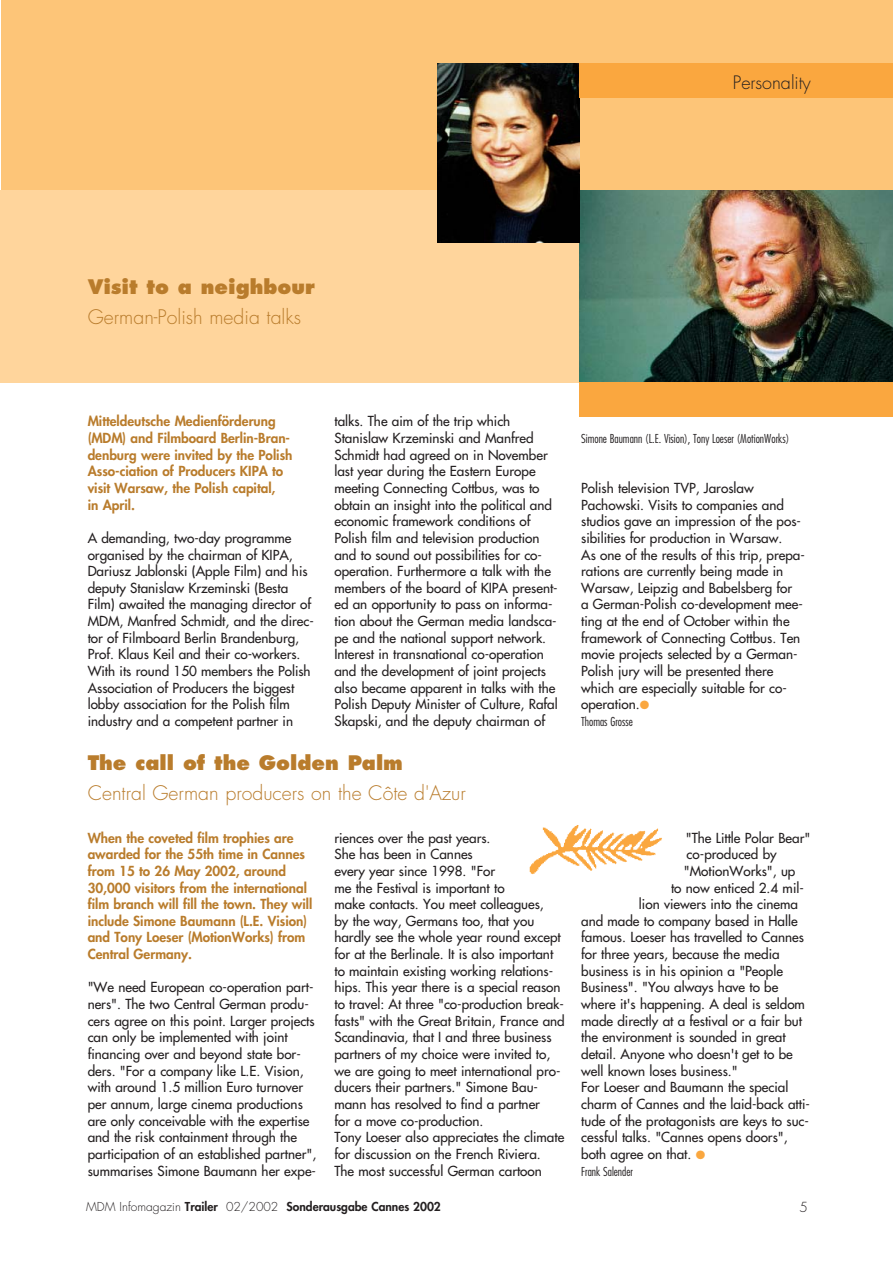
<style>
.page{position:relative;width:893px;height:1263px;background:#fff}
.page>*{position:absolute;margin:0;border:0;box-sizing:border-box;transform-origin:0 0}
.t1{font:300 19.5px "Futura";color:#b97c2c}
.t2{font:800 19.5px "Futura";color:#b97c2c}
.t3{font:300 18px "Futura";color:#231f20}
.t4{font:13.5px/16.6px "Futura";color:#231f20}
.t5{font:800 13.5px/16.6px "Futura";color:#b97c2c}
.t6{font:300 13.5px "Futura";color:#231f20}
.t7{font:300 condensed 12px "Futura";color:#231f20}
.t8{font:800 12px "Futura";color:#231f20}
.s1{color:#faa73f}
.s2{font-weight:300}
</style>
<div class="page">
<div style="left:1px;top:0;width:891px;height:383px;background:#fdc578"></div>
<div style="left:0;top:190px;width:892px;height:193px;background:#ffd59c"></div>
<img style="left:579px;top:190px;width:313px;height:193px">
<img style="left:437px;top:64px;width:142px;height:178px">
<div style="left:579px;top:64px;width:313px;height:34px;background:#faa73f"></div>
<div style="left:579px;top:383px;width:313px;height:34px;background:#faa73f"></div>
<img style="left:529px;top:825px;width:133px;height:50px">
<h2 class="t3" style="left:732px;top:74px;width:79px">Personality</h2>
<h1 class="t2" style="left:88px;top:278px;width:229px">Visit to a neighbour</h1>
<h1 class="t1" style="left:88px;top:308px;width:215px">German-Polish media talks</h1>
<p class="t5" style="left:88px;top:414px;width:206px">Mitteldeutsche Medienförderung (MDM) and Filmboard Berlin-Bran&shy;denburg were invited by the Polish<br>Asso-ciation of Producers KIPA to visit Warsaw, the Polish capital,<br>in April.</p>
<p class="t4" style="left:88px;top:530px;width:228px">A demanding, two-day programme organised by the chairman of KIPA, Dariusz Jablonski (Apple Film) and his deputy Stanislaw Krzeminski (Besta Film) awaited the managing director of MDM, Manfred Schmidt, and the direc&shy;tor of Filmboard Berlin Brandenburg, Prof. Klaus Keil and their co-workers.<br>With its round 150 members the Polish Association of Producers the biggest lobby association for the Polish film industry and a competent partner in</p>
<p class="t4" style="left:334px;top:414px;width:225px">talks. The aim of the trip which Stanislaw Krzeminski and Manfred Schmidt had agreed on in November last year during the Eastern Europe meeting Connecting Cottbus, was to obtain an insight into the political and economic framework conditions of Polish film and television production and to sound out possibilities for co&shy;operation. Furthermore a talk with the members of the board of KIPA present&shy;ed an opportunity to pass on informa&shy;tion about the German media landsca&shy;pe and the national support network.<br>Interest in transnational co-operation and the development of joint projects also became apparent in talks with the Polish Deputy Minister of Culture, Rafal Skapski, and the deputy chairman of</p>
<h1 class="t2" style="left:88px;top:754px;width:317px">The call of the Golden Palm</h1>
<h1 class="t1" style="left:88px;top:784px;width:379px">Central German producers on the Côte d'Azur</h1>
<p class="t7" style="left:581px;top:433px;width:210px">Simone Baumann (L.E. Vision), Tony Loeser (MotionWorks)</p>
<p class="t4" style="left:581px;top:481px;width:225px">Polish television TVP, Jaroslaw Pachowski. Visits to companies and studios gave an impression of the pos&shy;sibilities for production in Warsaw.<br>As one of the results of this trip, prepa&shy;rations are currently being made in Warsaw, Leipzig and Babelsberg for<br>a German-Polish co-development mee&shy;ting at the end of October within the framework of Connecting Cottbus. Ten movie projects selected by a German-Polish jury will be presented there which are especially suitable for co&shy;operation.<span class="s1">●</span></p>
<p class="t7" style="left:581px;top:716px;width:53px">Thomas Grosse</p>
<p class="t5" style="left:88px;top:830px;width:226px">When the coveted film trophies are awarded for the 55th time in Cannes from 15 to 26 May 2002, around 30,000 visitors from the international film branch will fill the town. They will include Simone Baumann (L.E. Vision) and Tony Loeser (MotionWorks) from Central Germany.</p>
<p class="t4" style="left:88px;top:980px;width:230px">"We need European co-operation part&shy;ners". The two Central German produ&shy;cers agree on this point. Larger projects can only be implemented with joint financing over and beyond state bor&shy;ders. "For a company like L.E. Vision, with around 1.5 million Euro turnover per annum, large cinema productions are only conceivable with the expertise and the risk containment through the participation of an established partner", summarises Simone Baumann her expe-</p>
<p class="t4" style="left:334px;top:830px;width:232px">riences over the past years.<br>She has been in Cannes<br>every year since 1998. "For<br>me the Festival is important to<br>make contacts. You meet colleagues,<br>by the way, Germans too, that you hardly see the whole year round except for at the Berlinale. It is also important to maintain existing working relations&shy;hips. This year there is a special reason to travel: At three "co-production break&shy;fasts" with the Great Britain, France and Scandinavia, that I and three business partners of my choice were invited to, we are going to meet international pro&shy;ducers their partners." Simone Bau&shy;mann has resolved to find a partner<br>for a move co-production.<br>Tony Loeser also appreciates the climate for discussion on the French Riviera.<br>The most successful German cartoon</p>
<p class="t4" style="left:685px;top:830px;width:126px">"The Little Polar Bear"</p>
<p class="t4" style="left:686px;top:847px;width:92px">co-produced by</p>
<p class="t4" style="left:683px;top:863px;width:113px">"MotionWorks", up</p>
<p class="t4" style="left:671px;top:880px;width:134px">to now enticed 2.4 mil-</p>
<p class="t4" style="left:639px;top:897px;width:160px">lion viewers into the cinema</p>
<p class="t4" style="left:581px;top:913px;width:218px">and made to company based in Halle</p>
<p class="t4" style="left:581px;top:930px;width:224px">famous. Loeser has travelled to Cannes</p>
<p class="t4" style="left:581px;top:947px;width:200px">for three years, because the media</p>
<p class="t4" style="left:581px;top:963px;width:203px">business is in his opinion a "People</p>
<p class="t4" style="left:581px;top:980px;width:199px">Business". "You always have to be</p>
<p class="t4" style="left:581px;top:997px;width:225px">where it's happening. A deal is seldom</p>
<p class="t4" style="left:581px;top:1013px;width:222px">made directly at a festival or a fair but</p>
<p class="t4" style="left:581px;top:1030px;width:206px">the environment is sounded in great</p>
<p class="t4" style="left:581px;top:1047px;width:213px">detail. Anyone who doesn't get to be</p>
<p class="t4" style="left:581px;top:1063px;width:158px">well known loses business."</p>
<p class="t4" style="left:581px;top:1080px;width:209px">For Loeser and Baumann the special</p>
<p class="t4" style="left:581px;top:1097px;width:230px">charm of Cannes and the laid-back atti-</p>
<p class="t4" style="left:581px;top:1113px;width:229px">tude of the protagonists are keys to suc-</p>
<p class="t4" style="left:581px;top:1130px;width:208px">cessful talks. "Cannes opens doors",</p>
<p class="t4" style="left:581px;top:1147px;width:125px">both agree on that. <span class="s1">●</span></p>
<p class="t7" style="left:581px;top:1166px;width:53px">Frank Salender</p>
<p class="t8" style="left:86px;top:1201px;width:356px"><span class="s2">MDM Infomagazin</span> Trailer <span class="s2">02/2002</span> Sonderausgabe Cannes 2002</p>
<p class="t6" style="left:799px;top:1201px;width:10px">5</p>
</div>
